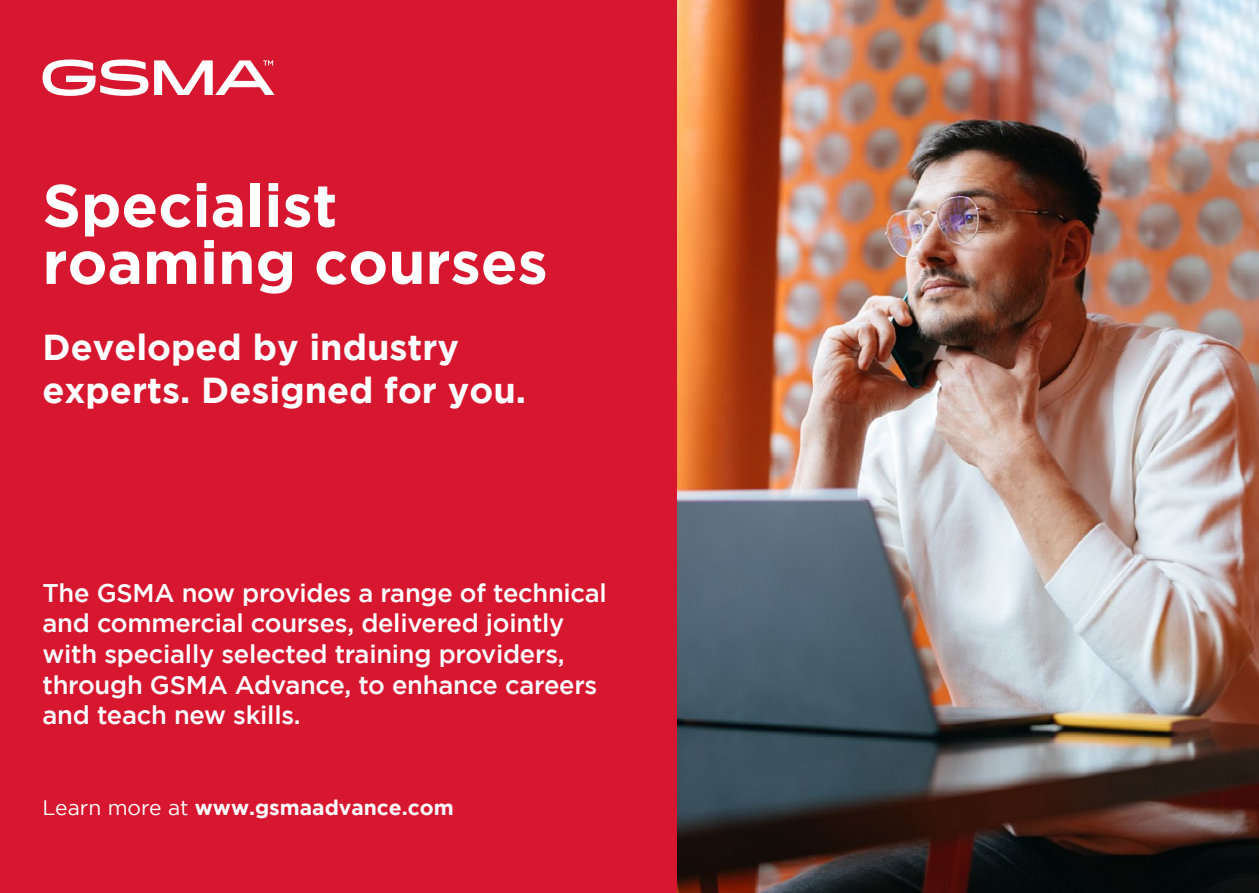
<style>
.page{position:relative;width:1259px;height:893px;background:#d7172f}
.page>*{position:absolute;margin:0;border:0;box-sizing:border-box;transform-origin:0 0}
.t1{font:700 60px/57px "Gotham";color:#fff}
.t2{font:700 36px/43.2px "Gotham";color:#fff}
.t3{font:500 25.5px/30.6px "Gotham";letter-spacing:-.01em;color:#fff}
.t4{font:700 21px "Gotham";color:#fff}
.s1{font-weight:400}
</style>
<div class="page">
<svg style="left:43px;top:60px;width:105px;height:36px"></svg>
<svg style="left:154px;top:60px;width:121px;height:35px"></svg>
<img style="left:677px;top:0;width:582px;height:893px">
<h1 class="t1" style="left:43px;top:176px;width:507px">Specialist roaming courses</h1>
<h2 class="t2" style="left:43px;top:325px;width:485px">Developed by industry experts. Designed for you.</h2>
<p class="t3" style="left:43px;top:577px;width:566px">The GSMA now provides a range of technical and commercial courses, delivered jointly with specially selected training providers, through GSMA Advance, to enhance careers and teach new skills.</p>
<p class="t4" style="left:43px;top:795px;width:413px"><span class="s1">Learn more at</span> www.gsmaadvance.com</p>
</div>
